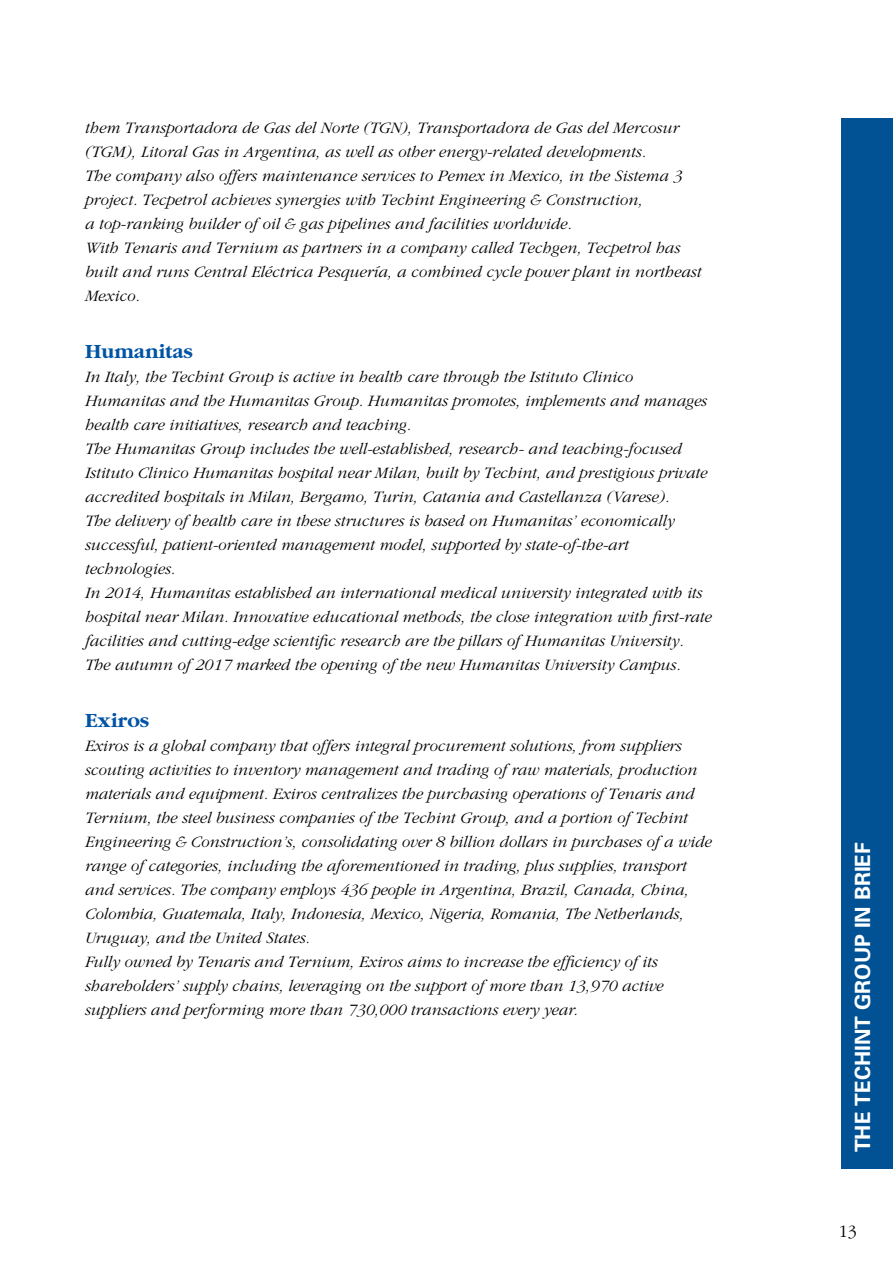
<style>
.page{position:relative;width:893px;height:1263px;background:#fff}
.page>*{position:absolute;margin:0;border:0;box-sizing:border-box;transform-origin:0 0}
.t1{font:700 21px "Univers";color:#fff}
.t2{font:700 21px "Garamond";color:#0054a4}
.t3{font:300 18px "Garamond";color:#000}
.t4{font:italic 300 16.5px/24px "Garamond";color:#000}
</style>
<div class="page">
<div style="left:842px;top:119px;width:51px;height:1050px;background:#005295"></div>
<p class="t4" style="left:85px;top:116px;width:618px">them Transportadora de Gas del Norte (TGN), Transportadora de Gas del Mercosur (TGM), Litoral Gas in Argentina, as well as other energy-related developments.<br>The company also offers maintenance services to Pemex in Mexico, in the Sistema 3 project. Tecpetrol achieves synergies with Techint Engineering &amp; Construction,<br>a top-ranking builder of oil &amp; gas pipelines and facilities worldwide.<br>With Tenaris and Ternium as partners in a company called Techgen, Tecpetrol has built and runs Central Eléctrica Pesquería, a combined cycle power plant in northeast Mexico.</p>
<p class="t2" style="left:85px;top:340px;width:109px">Humanitas</p>
<p class="t4" style="left:85px;top:365px;width:628px">In Italy, the Techint Group is active in health care through the Istituto Clinico Humanitas and the Humanitas Group. Humanitas promotes, implements and manages health care initiatives, research and teaching.<br>The Humanitas Group includes the well-established, research- and teaching-focused Istituto Clinico Humanitas hospital near Milan, built by Techint, and prestigious private accredited hospitals in Milan, Bergamo, Turin, Catania and Castellanza (Varese).<br>The delivery of health care in these structures is based on Humanitas’ economically successful, patient-oriented management model, supported by state-of-the-art technologies.<br>In 2014, Humanitas established an international medical university integrated with its hospital near Milan. Innovative educational methods, the close integration with first-rate facilities and cutting-edge scientific research are the pillars of Humanitas University.<br>The autumn of 2017 marked the opening of the new Humanitas University Campus.</p>
<p class="t2" style="left:85px;top:709px;width:66px">Exiros</p>
<p class="t4" style="left:85px;top:734px;width:628px">Exiros is a global company that offers integral procurement solutions, from suppliers scouting activities to inventory management and trading of raw materials, production materials and equipment. Exiros centralizes the purchasing operations of Tenaris and Ternium, the steel business companies of the Techint Group, and a portion of Techint Engineering &amp; Construction’s, consolidating over 8 billion dollars in purchases of a wide range of categories, including the aforementioned in trading, plus supplies, transport and services. The company employs 436 people in Argentina, Brazil, Canada, China, Colombia, Guatemala, Italy, Indonesia, Mexico, Nigeria, Romania, The Netherlands, Uruguay, and the United States.<br>Fully owned by Tenaris and Ternium, Exiros aims to increase the efficiency of its shareholders’ supply chains, leveraging on the support of more than 13,970 active suppliers and performing more than 730,000 transactions every year.</p>
<p class="t1" style="left:850px;top:1152px;width:312px;rotate:-90deg">THE TECHINT GROUP IN BRIEF</p>
<p class="t3" style="left:839px;top:1222px;width:19px">13</p>
</div>
